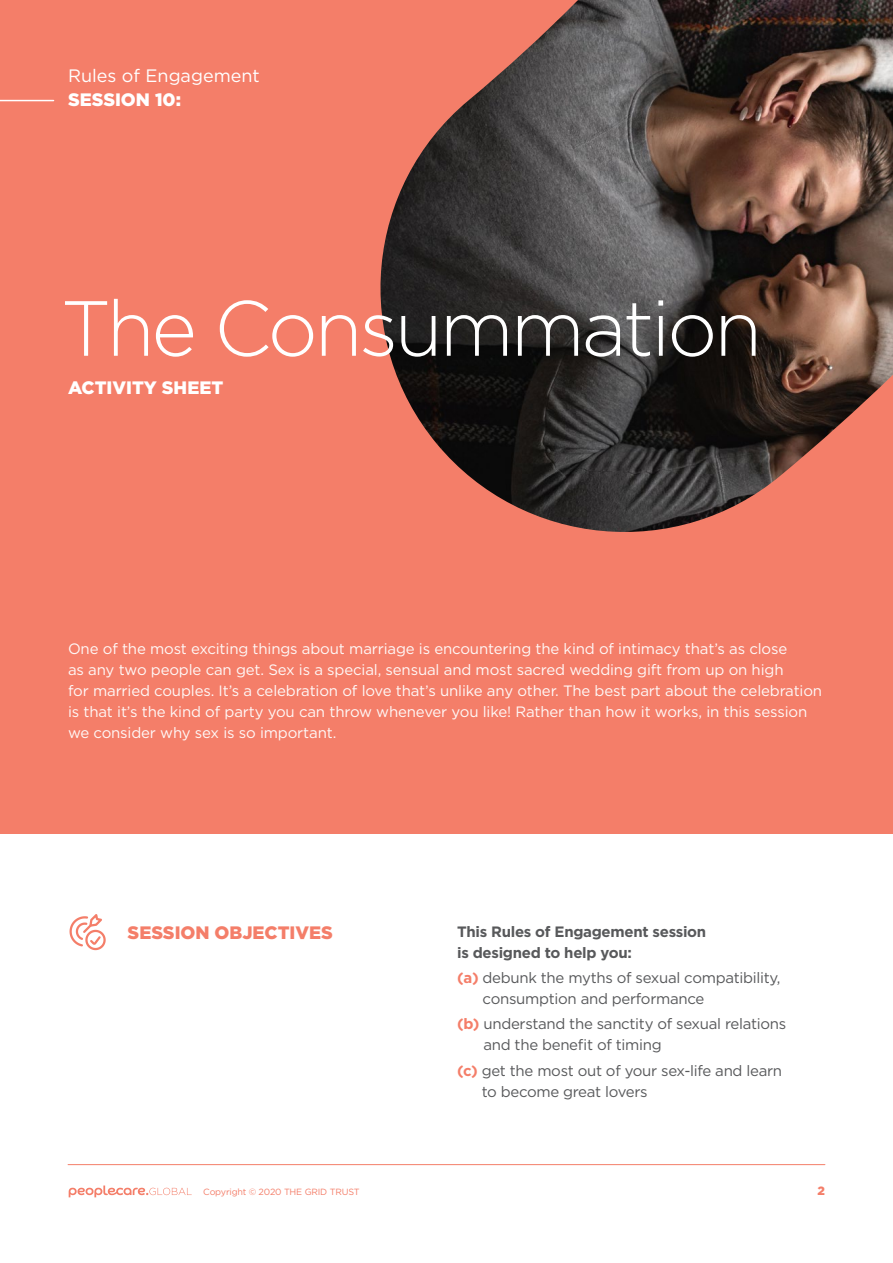
<style>
.page{position:relative;width:893px;height:1263px;background:#fff}
.page>*{position:absolute;margin:0;border:0;box-sizing:border-box;transform-origin:0 0}
.t1{font:300 78px "Gotham";letter-spacing:-.04em;color:#fff}
.t2{font:900 18px "Gotham";color:#fff}
.t3{font:18px "Gotham";color:#fff}
.t4{font:900 18px "Gotham";color:#f47e69}
.t5{font:15px/21px "Gotham";letter-spacing:-.01em;color:#fff}
.t6{font:15px/21px "Gotham";letter-spacing:-.02em;color:#58595b}
.t7{font:700 15px/21px "Gotham";letter-spacing:-.02em;color:#58595b}
.t8{font:900 12px "Gotham";color:#f47e69}
.t9{font:9px "Gotham";letter-spacing:-.02em;color:#f47e69}
.s1{font-weight:700;color:#f47e69}
</style>
<div class="page">
<div style="left:0;top:0;width:893px;height:833px;background:#f47e69"></div>
<img style="left:380px;top:0;width:513px;height:532px">
<hr style="left:0;top:100px;width:54px;height:1px;background:#fff">
<svg style="left:70px;top:914px;width:36px;height:36px"></svg>
<hr style="left:68px;top:1164px;width:757px;height:1px;background:#f47e69">
<svg style="left:69px;top:1185px;width:123px;height:12px"></svg>
<p class="t3" style="left:68px;top:65px;width:193px">Rules of Engagement</p>
<p class="t2" style="left:68px;top:88px;width:115px">SESSION 10:</p>
<h1 class="t1" style="left:61px;top:279px;width:703px">The Consummation</h1>
<p class="t2" style="left:68px;top:375px;width:157px">ACTIVITY SHEET</p>
<p class="t5" style="left:68px;top:638px;width:756px">One of the most exciting things about marriage is encountering the kind of intimacy that’s as close<br>as any two people can get. Sex is a special, sensual and most sacred wedding gift from up on high<br>for married couples. It’s a celebration of love that’s unlike any other. The best part about the celebration is that it’s the kind of party you can throw whenever you like! Rather than how it works, in this session we consider why sex is so important.</p>
<p class="t4" style="left:128px;top:920px;width:207px">SESSION OBJECTIVES</p>
<p class="t7" style="left:457px;top:921px;width:251px">This Rules of Engagement session is designed to help you:</p>
<p class="t6" style="left:483px;top:967px;width:299px;text-indent:-26px"><span class="s1">(a)</span> debunk the myths of sexual compatibility, consumption and performance</p>
<p class="t6" style="left:483px;top:1013px;width:304px;text-indent:-26px"><span class="s1">(b)</span> understand the sanctity of sexual relations and the benefit of timing</p>
<p class="t6" style="left:482px;top:1059px;width:302px;text-indent:-25px"><span class="s1">(c)</span> get the most out of your sex-life and learn to become great lovers</p>
<p class="t9" style="left:203px;top:1186px;width:158px">Copyright © 2020 THE GRID TRUST</p>
<p class="t8" style="left:817px;top:1182px;width:9px">2</p>
</div>
